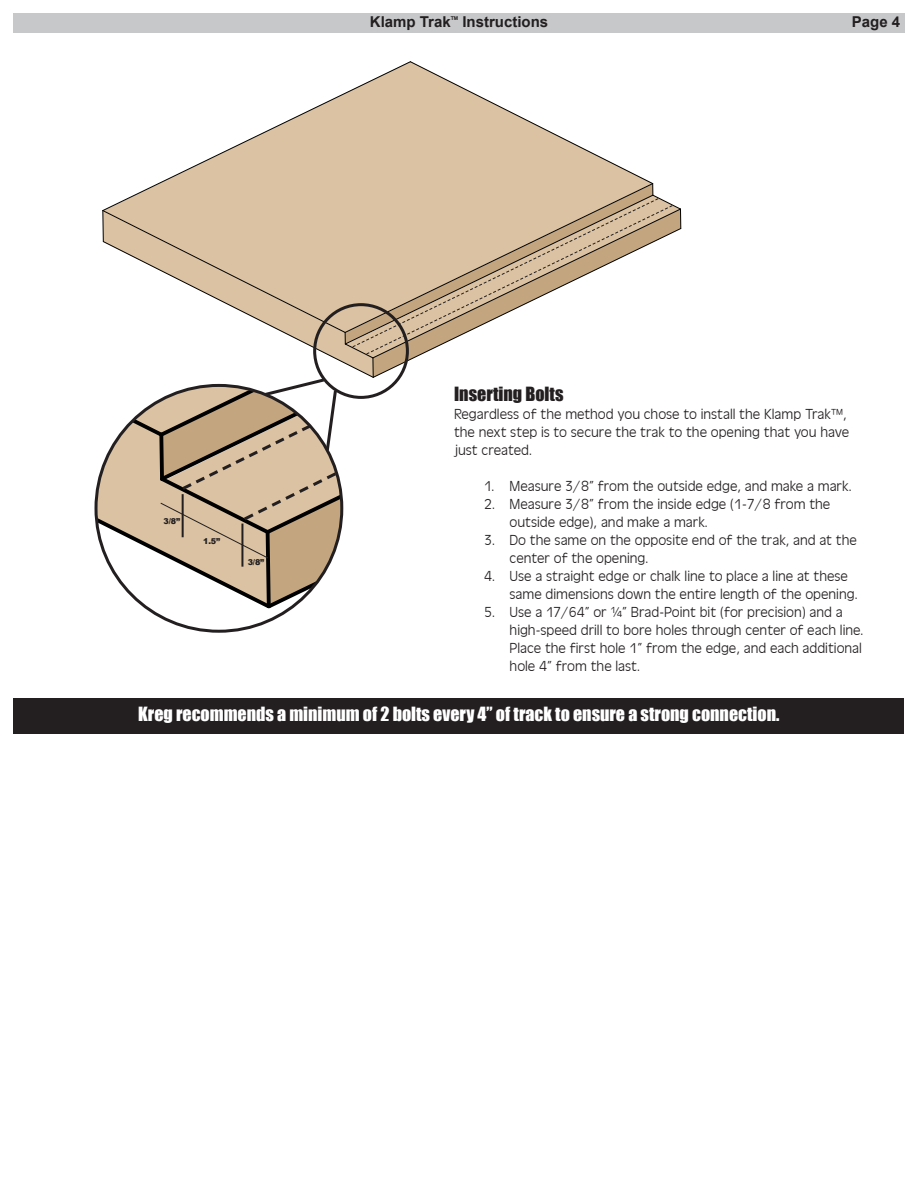
<style>
.page{position:relative;width:918px;height:1188px;background:#fff}
.page>*{position:absolute;margin:0;border:0;box-sizing:border-box;transform-origin:0 0}
.t1{font:18px "Impact";color:#fff}
.t2{font:18px "Impact";color:#231f20}
.t3{font:15px/18px "Antique Oli T Ligh";color:#231f20}
.t4{font:700 15px "Arial";color:#231f20}
.t5{font:900 8.1px "Arial";color:#231f20}
.t6{font:700 5.25px "Arial";color:#231f20}
</style>
<div class="page">
<svg style="left:375px;top:229px;width:306px;height:149px"></svg>
<svg style="left:105px;top:62px;width:304px;height:147px"></svg>
<svg style="left:409px;top:61px;width:272px;height:168px"></svg>
<svg style="left:351px;top:197px;width:309px;height:12px;background:#d4bc9c"></svg>
<svg style="left:365px;top:204px;width:309px;height:151px"></svg>
<svg style="left:96px;top:209px;width:279px;height:399px"></svg>
<div style="left:13px;top:699px;width:891px;height:35px;background:#231f20"></div>
<div style="left:14px;top:14px;width:891px;height:19px;background:#c7c8ca"></div>
<p class="t6" style="left:451px;top:15px;width:9px">TM</p>
<p class="t4" style="left:462px;top:12px;width:87px">Instructions</p>
<p class="t4" style="left:370px;top:12px;width:82px">Klamp Trak</p>
<p class="t4" style="left:852px;top:12px;width:50px">Page 4</p>
<p class="t5" style="left:164px;top:515px;width:18px">3/8”</p>
<p class="t5" style="left:203px;top:535px;width:18px">1.5”</p>
<p class="t5" style="left:248px;top:557px;width:18px">3/8”</p>
<p class="t2" style="left:454px;top:380px;width:111px">Inserting Bolts</p>
<p class="t3" style="left:454px;top:406px;width:397px">Regardless of the method you chose to install the Klamp Trak™, the next step is to secure the trak to the opening that you have just created.</p>
<p class="t3" style="left:484px;top:478px;width:369px">1. Measure 3/8” from the outside edge, and make a mark.</p>
<p class="t3" style="left:484px;top:496px;width:348px">2. Measure 3/8” from the inside edge (1-7/8 from the</p>
<p class="t3" style="left:510px;top:514px;width:200px">outside edge), and make a mark.</p>
<p class="t3" style="left:484px;top:532px;width:374px">3. Do the same on the opposite end of the trak, and at the</p>
<p class="t3" style="left:510px;top:550px;width:140px">center of the opening.</p>
<p class="t3" style="left:510px;top:568px;width:349px;text-indent:-26px">4. Use a straight edge or chalk line to place a line at these same dimensions down the entire length of the opening.</p>
<p class="t3" style="left:484px;top:604px;width:360px">5. Use a 17/64” or ¼” Brad-Point bit (for precision) and a</p>
<p class="t3" style="left:510px;top:622px;width:355px">high-speed drill to bore holes through center of each line.</p>
<p class="t3" style="left:510px;top:640px;width:354px">Place the first hole 1” from the edge, and each additional</p>
<p class="t3" style="left:510px;top:658px;width:132px">hole 4” from the last.</p>
<p class="t1" style="left:138px;top:700px;width:643px">Kreg recommends a minimum of 2 bolts every 4” of track to ensure a strong connection.</p>
</div>
